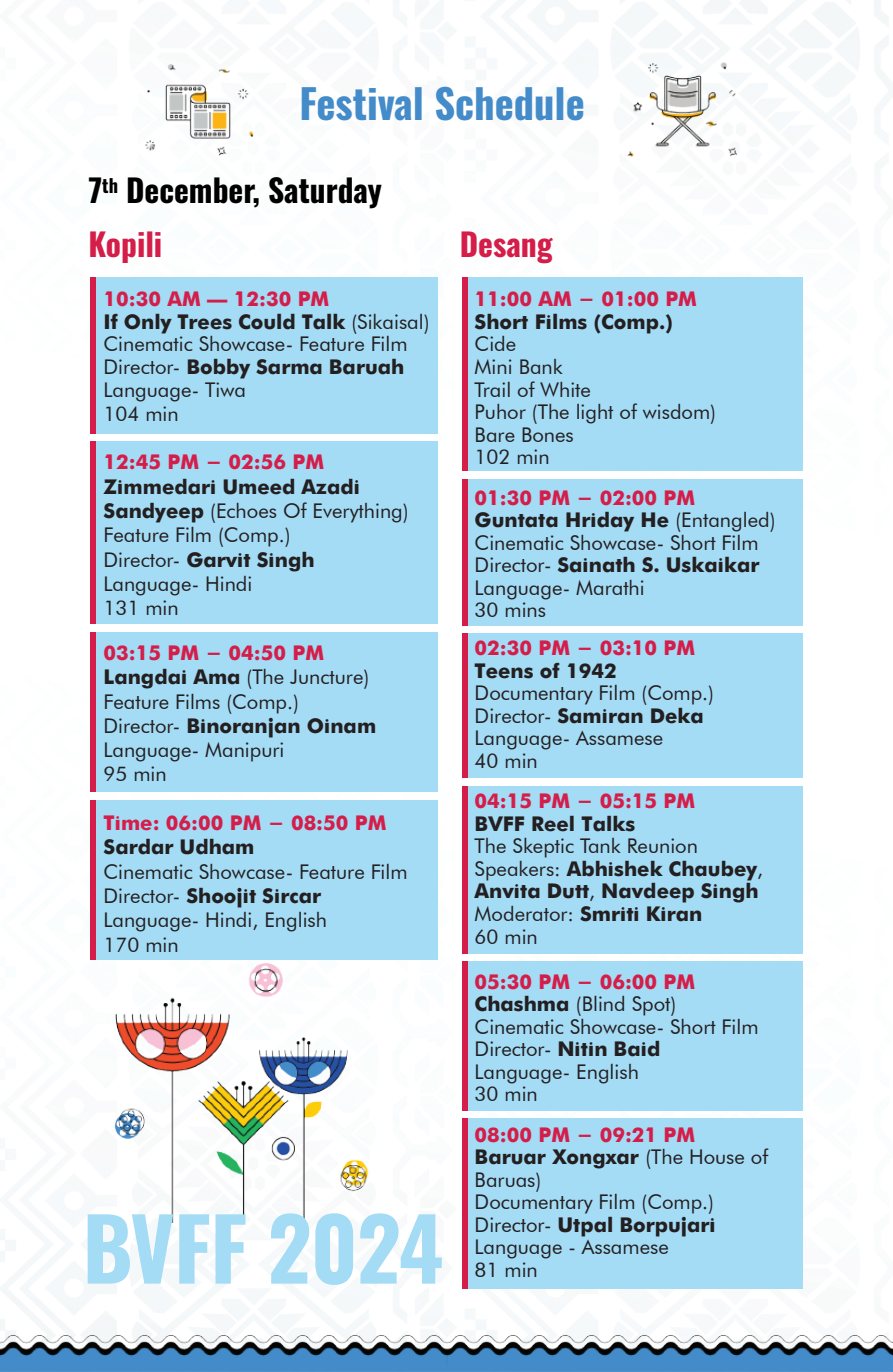
<style>
.page{position:relative;width:893px;height:1372px;background:#fff}
.page>*{position:absolute;margin:0;border:0;box-sizing:border-box;transform-origin:0 0}
.t1{font:85.5px "Oswald";letter-spacing:-.01em;color:#a4dbf5}
.t2{font:40.5px "Oswald";color:#448bca}
.t3{font:31.5px/54px "Oswald";color:#000}
.t4{font:31.5px "Oswald";color:#d51d49}
.t5{font:20.25px/22.5px "Futura BT";color:#231f20}
.t6{font:700 20.25px/22.5px "Futura";color:#231f20}
.t7{font:700 20.25px/22.5px "Futura";color:#d51d49}
.s1{color:#d51d49}
.s2{font-family:"Futura BT";font-weight:400}
.s3{font-family:"Futura";font-weight:700}
.s4{color:#231f20}
.s5{font-family:"Futura BT";font-weight:400;color:#231f20}
</style>
<div class="page">
<img style="left:0;top:0;width:893px;height:1326px">
<div style="left:91px;top:277px;width:347px;height:157px;background:#a4dbf5"></div>
<div style="left:462px;top:277px;width:341px;height:194px;background:#a4dbf5"></div>
<div style="left:462px;top:479px;width:341px;height:146px;background:#a4dbf5"></div>
<div style="left:462px;top:633px;width:341px;height:145px;background:#a4dbf5"></div>
<div style="left:462px;top:786px;width:341px;height:167px;background:#a4dbf5"></div>
<div style="left:462px;top:961px;width:341px;height:149px;background:#a4dbf5"></div>
<div style="left:462px;top:1118px;width:341px;height:171px;background:#a4dbf5"></div>
<div style="left:91px;top:442px;width:347px;height:182px;background:#a4dbf5"></div>
<div style="left:91px;top:632px;width:347px;height:159px;background:#a4dbf5"></div>
<div style="left:91px;top:799px;width:347px;height:160px;background:#a4dbf5"></div>
<div style="left:91px;top:277px;width:5px;height:157px;background:#d51d49"></div>
<div style="left:462px;top:277px;width:5px;height:194px;background:#d51d49"></div>
<div style="left:462px;top:479px;width:5px;height:146px;background:#d51d49"></div>
<div style="left:462px;top:633px;width:5px;height:145px;background:#d51d49"></div>
<div style="left:462px;top:786px;width:5px;height:167px;background:#d51d49"></div>
<div style="left:462px;top:961px;width:5px;height:149px;background:#d51d49"></div>
<div style="left:462px;top:1118px;width:5px;height:171px;background:#d51d49"></div>
<div style="left:91px;top:442px;width:5px;height:182px;background:#d51d49"></div>
<div style="left:91px;top:632px;width:5px;height:159px;background:#d51d49"></div>
<div style="left:91px;top:799px;width:5px;height:160px;background:#d51d49"></div>
<img style="left:142px;top:52px;width:114px;height:114px">
<img style="left:625px;top:52px;width:114px;height:114px">
<img style="left:105px;top:959px;width:266px;height:263px">
<img style="left:0;top:1326px;width:893px;height:45px">
<h2 class="t2" style="left:299px;top:68px;width:287px">Festival Schedule</h2>
<h3 class="t3" style="left:88px;top:160px;width:295px">7<sup>th</sup> December, Saturday<br><span class="s1">Kopili</span></h3>
<p class="t6" style="left:104px;top:286px;width:327px"><span class="s1">10:30 AM – 12:30 PM<br></span>If Only Trees Could Talk <span class="s2">(Sikaisal)</span></p>
<p class="t5" style="left:104px;top:333px;width:305px">Cinematic Showcase- Feature Film</p>
<p class="t6" style="left:104px;top:354px;width:302px"><span class="s2">Director-</span> Bobby Sarma Baruah</p>
<p class="t5" style="left:104px;top:377px;width:144px;line-height:24.3px">Language- Tiwa<br>104 min</p>
<p class="t7" style="left:104px;top:449px;width:222px">12:45 PM - 02:56 PM</p>
<p class="t6" style="left:104px;top:474px;width:258px">Zimmedari Umeed Azadi</p>
<p class="t5" style="left:104px;top:498px;width:307px;line-height:24.3px"><span class="s3">Sandyeep</span> (Echoes Of Everything)<br>Feature Film (Comp.)</p>
<p class="t6" style="left:104px;top:547px;width:212px"><span class="s2">Director-</span> Garvit Singh</p>
<p class="t5" style="left:104px;top:571px;width:150px;line-height:24.3px">Language- Hindi<br>131 min</p>
<p class="t7" style="left:104px;top:640px;width:222px">03:15 PM - 04:50 PM</p>
<p class="t5" style="left:104px;top:664px;width:267px;line-height:24.3px"><span class="s3">Langdai Ama</span> (The Juncture)<br>Feature Films (Comp.)</p>
<p class="t6" style="left:104px;top:713px;width:274px"><span class="s2">Director-</span> Binoranjan Oinam</p>
<p class="t5" style="left:104px;top:737px;width:182px;line-height:24.3px">Language- Manipuri<br>95 min</p>
<p class="t7" style="left:104px;top:810px;width:284px">Time: 06:00 PM - 08:50 PM</p>
<p class="t6" style="left:104px;top:834px;width:152px">Sardar Udham</p>
<p class="t5" style="left:104px;top:860px;width:305px">Cinematic Showcase- Feature Film</p>
<p class="t6" style="left:104px;top:883px;width:219px"><span class="s2">Director-</span> Shoojit Sircar</p>
<p class="t5" style="left:104px;top:907px;width:225px;line-height:24.3px">Language- Hindi, English<br>170 min</p>
<h1 class="t1" style="left:83px;top:1172px;width:362px">BVFF 2024</h1>
<h3 class="t4" style="left:460px;top:216px;width:94px">Desang</h3>
<p class="t7" style="left:475px;top:286px;width:224px">11:00 AM - 01:00 PM</p>
<p class="t6" style="left:475px;top:309px;width:200px">Short Films (Comp.)</p>
<p class="t5" style="left:475px;top:333px;width:243px">Cide<br>Mini Bank<br>Trail of White<br>Puhor (The light of wisdom)<br>Bare Bones<br>102 min</p>
<p class="t7" style="left:475px;top:484px;width:302px">01:30 PM - 02:00 PM<br><span class="s4">Guntata Hriday He</span> <span class="s5">(Entangled)</span></p>
<p class="t5" style="left:475px;top:531px;width:285px">Cinematic Showcase- Short Film</p>
<p class="t6" style="left:475px;top:552px;width:286px"><span class="s2">Director-</span> Sainath S. Uskaikar</p>
<p class="t5" style="left:475px;top:576px;width:172px">Language- Marathi<br>30 mins</p>
<p class="t7" style="left:475px;top:635px;width:222px">02:30 PM - 03:10 PM</p>
<p class="t6" style="left:475px;top:658px;width:143px">Teens of 1942</p>
<p class="t5" style="left:475px;top:681px;width:241px">Documentary Film (Comp.)</p>
<p class="t6" style="left:475px;top:703px;width:231px"><span class="s2">Director-</span> Samiran Deka</p>
<p class="t5" style="left:475px;top:726px;width:190px">Language- Assamese<br>40 min</p>
<p class="t7" style="left:475px;top:788px;width:222px">04:15 PM - 05:15 PM</p>
<p class="t6" style="left:475px;top:811px;width:162px">BVFF Reel Talks</p>
<p class="t5" style="left:475px;top:834px;width:225px">The Skeptic Tank Reunion</p>
<p class="t6" style="left:475px;top:856px;width:290px"><span class="s2">Speakers:</span> Abhishek Chaubey<span class="s2">,<br></span>Anvita Dutt<span class="s2">,</span> Navdeep Singh<br><span class="s2">Moderator:</span> Smriti Kiran</p>
<p class="t5" style="left:475px;top:924px;width:65px">60 min</p>
<p class="t7" style="left:475px;top:968px;width:222px">05:30 PM - 06:00 PM</p>
<p class="t5" style="left:475px;top:992px;width:285px"><span class="s3">Chashma</span> (Blind Spot)<br>Cinematic Showcase- Short Film<br>Director- <span class="s3">Nitin Baid<br></span>Language- English<br>30 min</p>
<p class="t7" style="left:475px;top:1121px;width:295px">08:00 PM - 09:21 PM<br><span class="s4">Baruar Xongxar</span> <span class="s5">(The House of</span></p>
<p class="t5" style="left:475px;top:1167px;width:241px">Baruas)<br>Documentary Film (Comp.)</p>
<p class="t6" style="left:475px;top:1211px;width:243px"><span class="s2">Director-</span> Utpal Borpujari</p>
<p class="t5" style="left:475px;top:1235px;width:196px">Language - Assamese</p>
<p class="t5" style="left:475px;top:1257px;width:65px">81 min</p>
</div>
